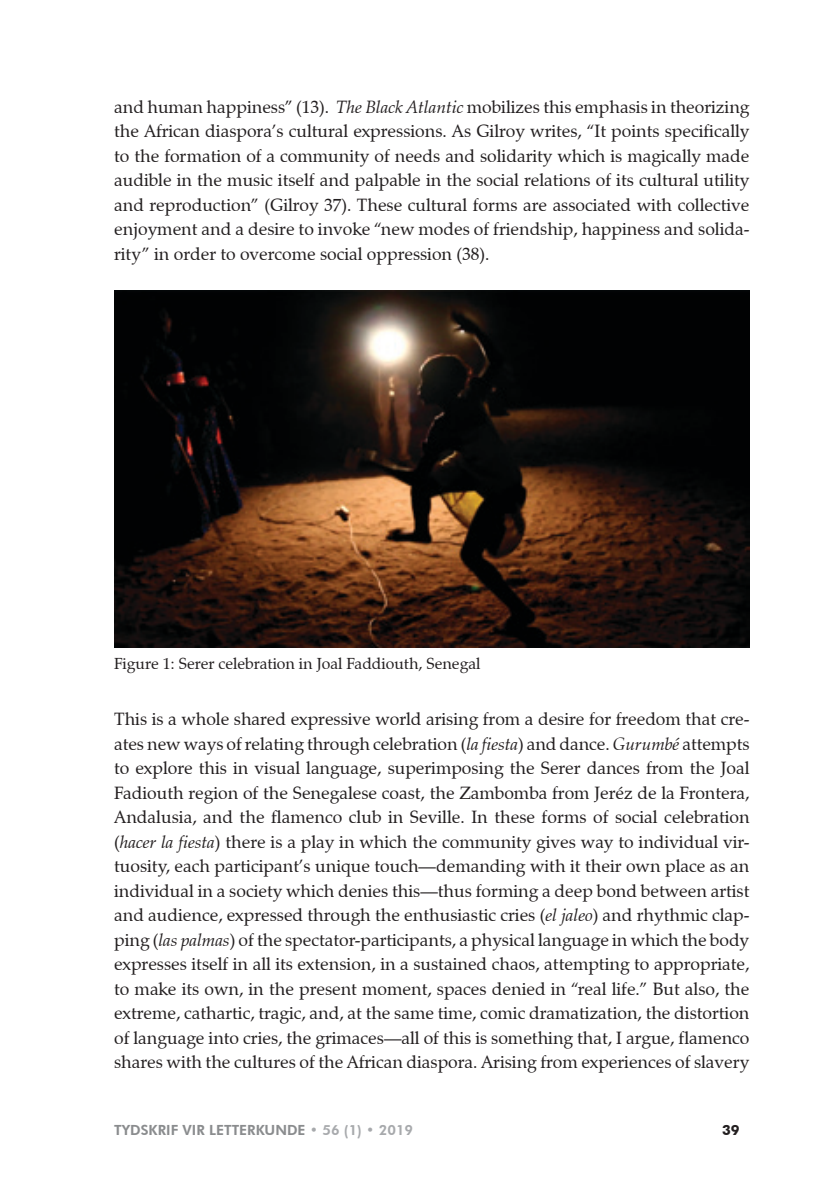
<style>
.page{position:relative;width:824px;height:1191px;background:#fff}
.page>*{position:absolute;margin:0;border:0;box-sizing:border-box;transform-origin:0 0}
.Body_one{font:17.5px/24.5px "Zapf Calligraphic 801 BT";color:#231f20;text-align:justify}
.Body_text{font:17.5px/24.5px "Zapf Calligraphic 801 BT";color:#231f20;text-align:justify}
.Body_quote_one{font:15.75px "Zapf Calligraphic 801 BT";color:#231f20}
.t1{font:800 14px "Futura BT";color:#8a8c8e}
.t2{font:700 14px "Futura BT";color:#231f20}
.s1{font-style:italic}
.s2{color:#a7a9ac}
</style>
<div class="page">
<img style="left:114px;top:291px;width:635px;height:357px">
<p class="Body_text" style="left:114px;top:94px;width:637px">and human happiness” (13). <span class="s1">The Black Atlantic</span> mobilizes this emphasis in theorizing the African diaspora’s cultural expressions. As Gilroy writes, “It points specifically to the formation of a community of needs and solidarity which is magically made audible in the music itself and palpable in the social relations of its cultural utility and reproduction” (Gilroy 37). These cultural forms are associated with collective enjoyment and a desire to invoke “new modes of friendship, happiness and solida&shy;rity” in order to overcome social oppression (38).</p>
<p class="Body_quote_one" style="left:114px;top:653px;width:368px">Figure 1: Serer celebration in Joal Faddiouth, Senegal</p>
<p class="Body_one" style="left:114px;top:707px;width:637px">This is a whole shared expressive world arising from a desire for freedom that cre&shy;ates new ways of relating through celebration (<span class="s1">la fiesta</span>) and dance. <span class="s1">Gurumbé</span> attempts to explore this in visual language, superimposing the Serer dances from the Joal Fadiouth region of the Senegalese coast, the Zambomba from Jeréz de la Frontera, Andalusia, and the flamenco club in Seville. In these forms of social celebration (<span class="s1">hacer la fiesta</span>) there is a play in which the community gives way to individual vir&shy;tuosity, each participant’s unique touch—demanding with it their own place as an individual in a society which denies this—thus forming a deep bond between artist and audience, expressed through the enthusiastic cries (<span class="s1">el jaleo</span>) and rhythmic clap&shy;ping (<span class="s1">las palmas</span>) of the spectator-participants, a physical language in which the body expresses itself in all its extension, in a sustained chaos, attempting to appropriate, to make its own, in the present moment, spaces denied in “real life.” But also, the extreme, cathartic, tragic, and, at the same time, comic dramatization, the distortion of language into cries, the grimaces—all of this is something that, I argue, flamenco shares with the cultures of the African diaspora. Arising from experiences of slavery</p>
<p class="t1" style="left:114px;top:1121px;width:300px">TYDSKRIF VIR LETTERKUNDE <span class="s2">• 56 (1) • 2019</span></p>
<p class="t2" style="left:722px;top:1121px;width:19px">39</p>
</div>
